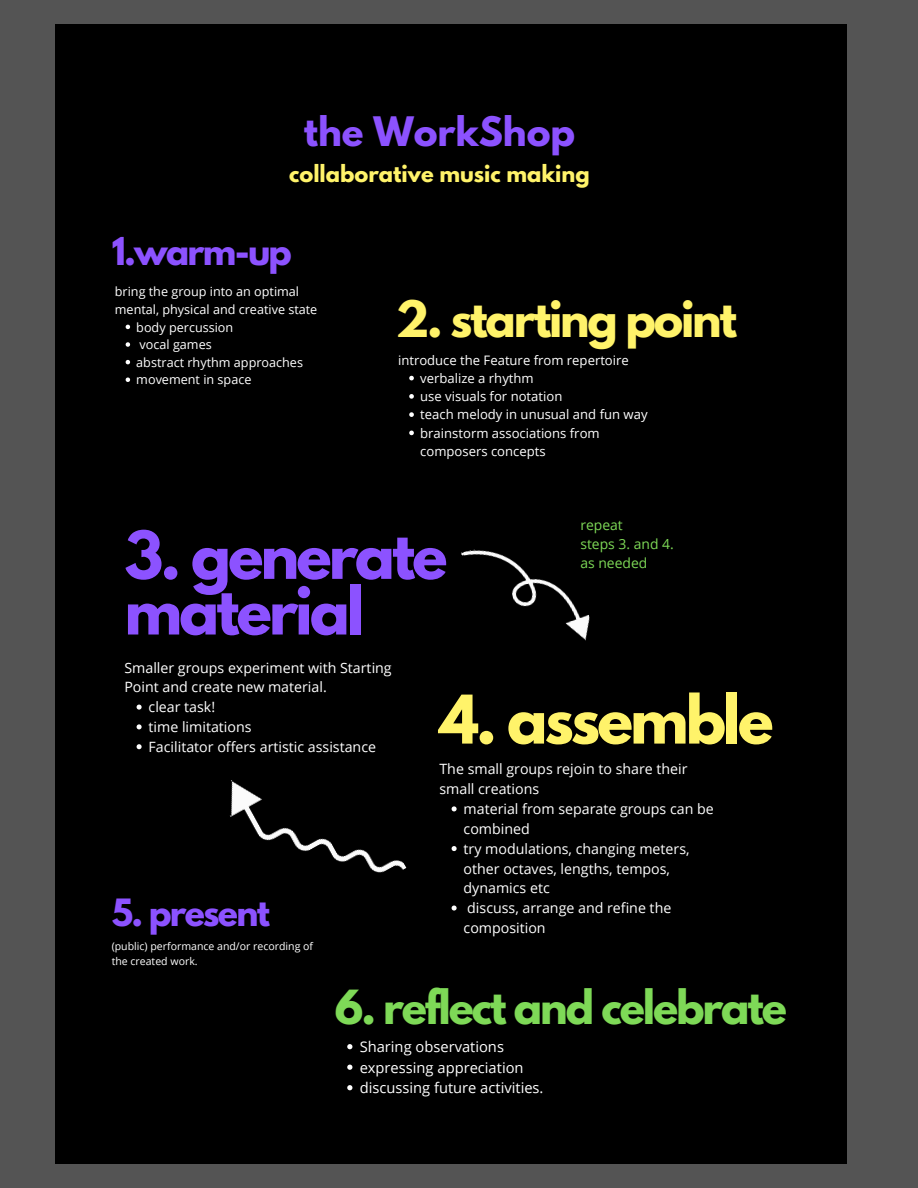
<style>
.page{position:relative;width:918px;height:1188px;background:#545454}
.page>*{position:absolute;margin:0;border:0;box-sizing:border-box;transform-origin:0 0}
.t1{font:700 59.4px "League Spartan";letter-spacing:-.05em;color:#fff36a}
.t2{font:700 58.5px/55.7px "League Spartan";letter-spacing:-.05em;color:#8c52ff}
.t3{font:700 44.55px "League Spartan";letter-spacing:-.05em;color:#fff36a}
.t4{font:700 41.7px "League Spartan";letter-spacing:-.05em;color:#7ed957}
.t5{font:700 36px "League Spartan";color:#8c52ff}
.t6{font:700 34.05px "League Spartan";letter-spacing:-.05em;color:#8c52ff}
.t7{font:700 33.3px "League Spartan";letter-spacing:-.05em;color:#8c52ff}
.t8{font:700 21px "League Spartan";color:#fff36a}
.t9{font:14.7px/20.5px "Open Sans";color:#fff}
.t10{font:14.25px/19.8px "Open Sans";color:#fff}
.t11{font:13.95px/19.4px "Open Sans";color:#7ed957}
.t12{font:13.05px/18.3px "Open Sans";color:#fff}
.t13{font:12.6px/17.5px "Open Sans";color:#fff}
.t14{font:10.5px/14.7px "Open Sans";color:#fff}
</style>
<div class="page">
<div style="left:56px;top:24px;width:791px;height:1140px;background:#000"></div>
<img style="left:461px;top:549px;width:129px;height:92px">
<img style="left:230px;top:780px;width:176px;height:93px">
<svg style="left:126px;top:325px;width:4px;height:4px"></svg>
<svg style="left:126px;top:342px;width:4px;height:5px"></svg>
<svg style="left:126px;top:360px;width:4px;height:4px"></svg>
<svg style="left:126px;top:378px;width:4px;height:4px"></svg>
<svg style="left:409px;top:376px;width:5px;height:4px"></svg>
<svg style="left:409px;top:394px;width:5px;height:5px"></svg>
<svg style="left:409px;top:412px;width:5px;height:5px"></svg>
<svg style="left:409px;top:431px;width:5px;height:4px"></svg>
<svg style="left:137px;top:705px;width:5px;height:5px"></svg>
<svg style="left:137px;top:724px;width:5px;height:5px"></svg>
<svg style="left:137px;top:744px;width:5px;height:5px"></svg>
<svg style="left:452px;top:806px;width:5px;height:5px"></svg>
<svg style="left:452px;top:846px;width:5px;height:5px"></svg>
<svg style="left:452px;top:906px;width:5px;height:5px"></svg>
<svg style="left:347px;top:1044px;width:5px;height:5px"></svg>
<svg style="left:347px;top:1065px;width:5px;height:5px"></svg>
<svg style="left:347px;top:1085px;width:5px;height:5px"></svg>
<h3 class="t5" style="left:304px;top:114px;width:273px">the WorkShop</h3>
<h3 class="t8" style="left:289px;top:163px;width:302px">collaborative music making</h3>
<h3 class="t6" style="left:112px;top:234px;width:182px">1.warm-up</h3>
<p class="t13" style="left:115px;top:283px;width:204px">bring the group into an optimal mental, physical and creative state</p>
<p class="t13" style="left:136px;top:318px;width:168px">body percussion<br>vocal games<br>abstract rhythm approaches movement in space</p>
<h3 class="t3" style="left:396px;top:297px;width:343px">2. starting point</h3>
<p class="t12" style="left:420px;top:369px;width:229px">verbalize a rhythm<br>use visuals for notation<br>teach melody in unusual and fun way brainstorm associations from composers concepts</p>
<p class="t12" style="left:398px;top:350px;width:232px">introduce the Feature from repertoire</p>
<h2 class="t2" style="left:124px;top:535px;width:325px">3. generate material</h2>
<p class="t11" style="left:580px;top:515px;width:95px">repeat<br>steps 3. and 4. as needed</p>
<p class="t10" style="left:124px;top:657px;width:269px">Smaller groups experiment with Starting<br>Point and create new material.</p>
<p class="t10" style="left:149px;top:697px;width:229px">clear task!<br>time limitations<br>Facilitator offers artistic assistance</p>
<h3 class="t7" style="left:112px;top:896px;width:160px">5. present</h3>
<p class="t14" style="left:112px;top:939px;width:203px">(public) performance and/or recording of the created work.</p>
<h1 class="t1" style="left:439px;top:690px;width:336px">4. assemble</h1>
<p class="t10" style="left:439px;top:759px;width:250px">The small groups rejoin to share their small creations</p>
<p class="t10" style="left:464px;top:799px;width:252px">material from separate groups can be combined<br>try modulations, changing meters, other octaves, lengths, tempos, dynamics etc<br>discuss, arrange and refine the composition</p>
<h3 class="t4" style="left:335px;top:987px;width:454px">6. reflect and celebrate</h3>
<p class="t9" style="left:360px;top:1036px;width:185px">Sharing observations expressing appreciation discussing future activities.</p>
</div>
